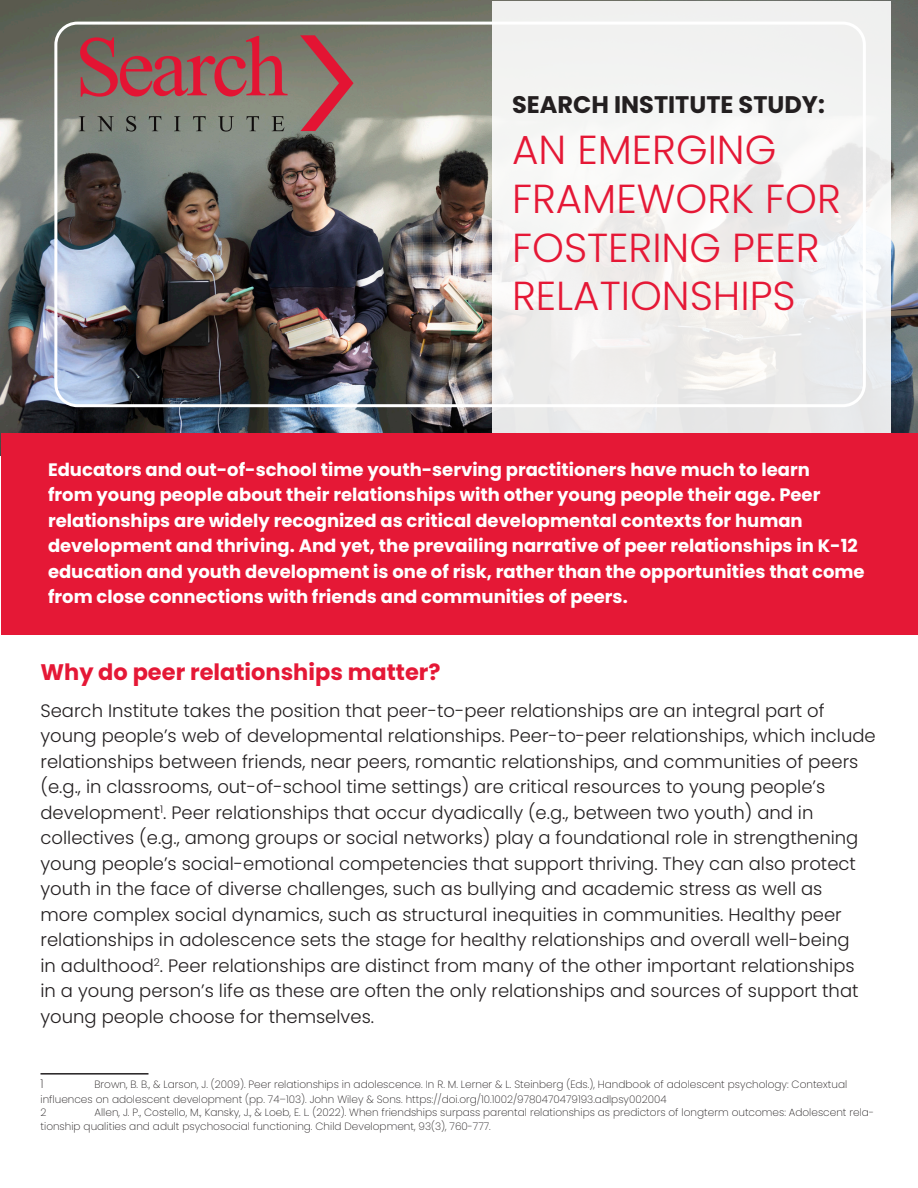
<style>
.page{position:relative;width:918px;height:1188px;background:#fff}
.page>*{position:absolute;margin:0;border:0;box-sizing:border-box;transform-origin:0 0}
.Paragraph_Style_7{font:300 40.5px/48.6px "Poppins";color:#e51836}
.t1{font:700 24px "Poppins";color:#231f20}
.t2{font:700 22.5px "Poppins";color:#e51836}
.Paragraph_Style_2{font:300 18px/25.5px "Poppins";color:#231f20}
.Paragraph_Style_1{font:700 18px/25.5px "Poppins";color:#fff}
.t3{font:200 12px "Poppins";color:#231f20}
.t4{font:200 10.5px/14.4px "Poppins";color:#231f20}
</style>
<div class="page">
<img style="left:0;top:0;width:918px;height:456px">
<svg style="left:80px;top:36px;width:208px;height:61px;background:#945b5a"></svg>
<svg style="left:79px;top:116px;width:6px;height:15px"></svg>
<svg style="left:97px;top:116px;width:17px;height:15px"></svg>
<svg style="left:126px;top:116px;width:10px;height:16px"></svg>
<svg style="left:149px;top:116px;width:12px;height:15px"></svg>
<svg style="left:174px;top:116px;width:6px;height:15px"></svg>
<svg style="left:193px;top:116px;width:13px;height:15px"></svg>
<svg style="left:218px;top:116px;width:16px;height:16px"></svg>
<svg style="left:247px;top:116px;width:12px;height:15px"></svg>
<svg style="left:272px;top:116px;width:13px;height:15px"></svg>
<svg style="left:300px;top:35px;width:54px;height:96px;background:#9c6765"></svg>
<div style="left:493px;top:2px;width:398px;height:456px;background:#f1f2f1"></div>
<hr style="left:40px;top:1073px;width:108px;height:2px;background:#231f20">
<div style="left:2px;top:433px;width:916px;height:202px;background:#e51836"></div>
<p class="t1" style="left:512px;top:91px;width:314px">SEARCH INSTITUTE STUDY:</p>
<p class="Paragraph_Style_7" style="left:512px;top:126px;width:330px">AN EMERGING<br>FRAMEWORK FOR<br>FOSTERING PEER<br>RELATIONSHIPS</p>
<p class="Paragraph_Style_1" style="left:48px;top:457px;width:818px">Educators and out-of-school time youth-serving practitioners have much to learn<br>from young people about their relationships with other young people their age. Peer relationships are widely recognized as critical developmental contexts for human development and thriving. And yet, the prevailing narrative of peer relationships in K-12 education and youth development is one of risk, rather than the opportunities that come from close connections with friends and communities of peers.</p>
<p class="t2" style="left:40px;top:659px;width:402px">Why do peer relationships matter?</p>
<p class="Paragraph_Style_2" style="left:40px;top:698px;width:837px">Search Institute takes the position that peer-to-peer relationships are an integral part of young people’s web of developmental relationships. Peer-to-peer relationships, which include relationships between friends, near peers, romantic relationships, and communities of peers (e.g., in classrooms, out-of-school time settings) are critical resources to young people’s development<sup>1</sup>. Peer relationships that occur dyadically (e.g., between two youth) and in collectives (e.g., among groups or social networks) play a foundational role in strengthening young people’s social-emotional competencies that support thriving. They can also protect youth in the face of diverse challenges, such as bullying and academic stress as well as<br>more complex social dynamics, such as structural inequities in communities. Healthy peer relationships in adolescence sets the stage for healthy relationships and overall well-being<br>in adulthood<sup>2</sup>. Peer relationships are distinct from many of the other important relationships<br>in a young person’s life as these are often the only relationships and sources of support that young people choose for themselves.</p>
<p class="t3" style="left:40px;top:1077px;width:5px">1</p>
<p class="t4" style="left:40px;top:1077px;width:808px;text-indent:54px">Brown, B. B., &amp; Larson, J. (2009). Peer relationships in adolescence. In R. M. Lerner &amp; L. Steinberg (Eds.), Handbook of adolescent psychology: Contextual influences on adolescent development (pp. 74–103). John Wiley &amp; Sons. https://doi.org/10.1002/9780470479193.adlpsy002004</p>
<p class="t4" style="left:40px;top:1105px;width:7px">2</p>
<p class="t4" style="left:40px;top:1106px;width:835px;line-height:13.5px;text-indent:54px">Allen, J. P., Costello, M., Kansky, J., &amp; Loeb, E. L. (2022). When friendships surpass parental relationships as predictors of longterm outcomes: Adolescent rela&shy;tionship qualities and adult psychosocial functioning. Child Development, 93(3), 760-777.</p>
</div>
